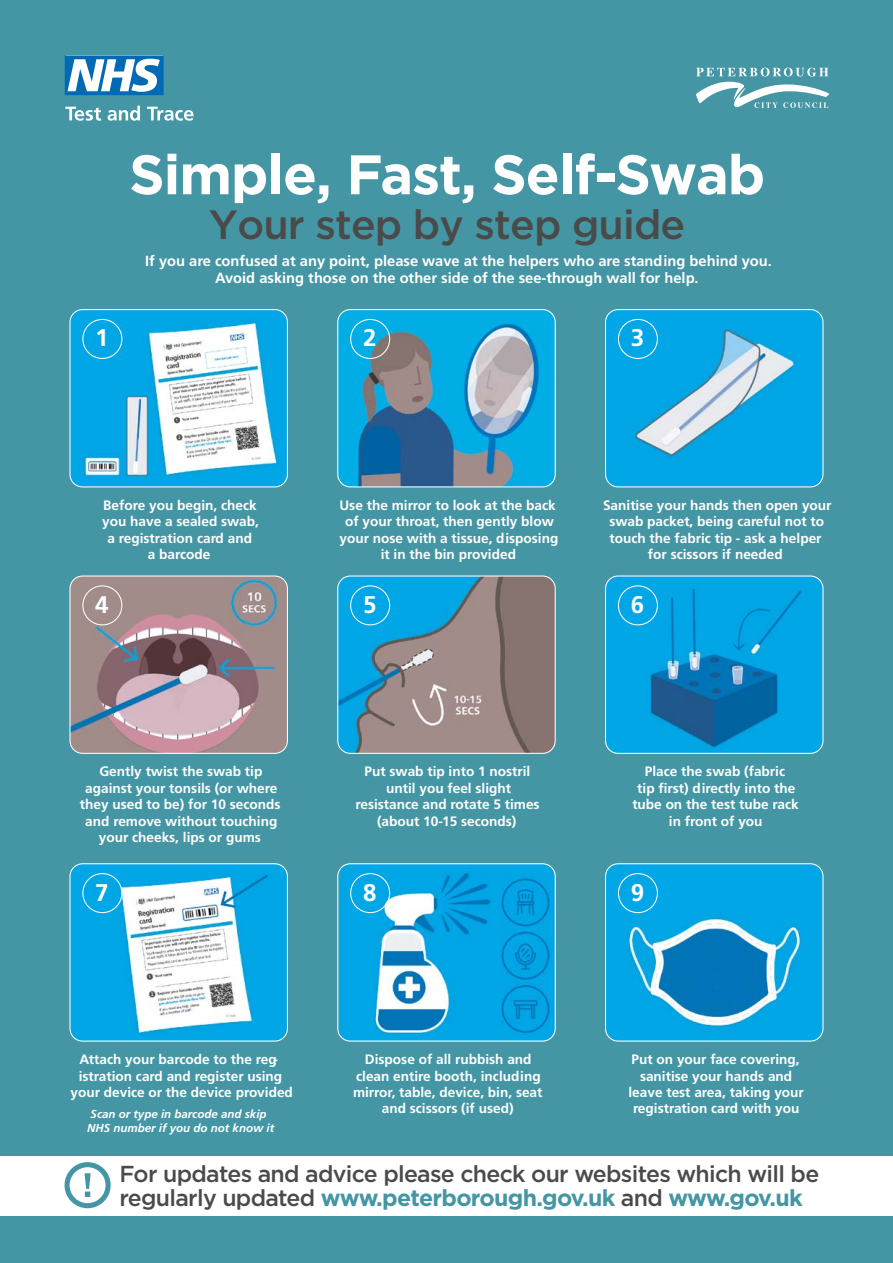
<style>
.page{position:relative;width:893px;height:1263px;background:#4496a5}
.page>*{position:absolute;margin:0;border:0;box-sizing:border-box;transform-origin:0 0}
.t1{font:700 55.5px "Gotham";letter-spacing:-.02em;color:#fff}
.t2{font:500 40.95px "Gotham";letter-spacing:-.02em;color:#4a4a49}
.t3{font:700 24.15px "Frutiger LT Std";color:#fff}
.t4{font:500 23.1px/23.5px "Gotham";letter-spacing:-.03em;color:#4a4a49}
.t5{font:700 14.7px/17.5px "Frutiger LT Std";color:#fff;text-align:center}
.t6{font:700 13.65px/16.4px "Frutiger LT Std";color:#fff;text-align:center}
.t7{font:italic 700 11.55px/13.8px "Frutiger LT Std";color:#fff;text-align:center}
.s1{font-weight:700;color:#4496a5}
</style>
<div class="page">
<img style="left:71px;top:310px;width:216px;height:177px">
<div style="left:69px;top:309px;width:219px;height:178px;border:1px solid #fff;border-radius:13px"></div>
<img style="left:71px;top:577px;width:216px;height:176px">
<div style="left:69px;top:575px;width:219px;height:179px;border:1px solid #fff;border-radius:13px"></div>
<img style="left:70px;top:865px;width:217px;height:176px">
<div style="left:69px;top:863px;width:219px;height:178px;border:1px solid #fff;border-radius:13px"></div>
<img style="left:338px;top:310px;width:217px;height:177px">
<div style="left:337px;top:309px;width:219px;height:178px;border:1px solid #fff;border-radius:13px"></div>
<img style="left:339px;top:577px;width:215px;height:175px">
<div style="left:337px;top:575px;width:219px;height:179px;border:1px solid #fff;border-radius:13px"></div>
<img style="left:340px;top:865px;width:215px;height:176px">
<div style="left:337px;top:863px;width:219px;height:178px;border:1px solid #fff;border-radius:13px"></div>
<img style="left:606px;top:310px;width:217px;height:177px">
<div style="left:605px;top:309px;width:218px;height:178px;border:1px solid #fff;border-radius:13px"></div>
<img style="left:606px;top:577px;width:217px;height:176px">
<div style="left:605px;top:575px;width:218px;height:179px;border:1px solid #fff;border-radius:13px"></div>
<img style="left:606px;top:864px;width:217px;height:177px">
<div style="left:605px;top:863px;width:218px;height:178px;border:1px solid #fff;border-radius:13px"></div>
<div style="left:82px;top:319px;width:40px;height:40px;border:1px solid #fff;border-radius:50%"></div>
<div style="left:82px;top:585px;width:40px;height:40px;border:1px solid #fff;border-radius:50%"></div>
<div style="left:82px;top:873px;width:40px;height:40px;border:1px solid #fff;border-radius:50%"></div>
<div style="left:350px;top:319px;width:40px;height:40px;border:1px solid #fff;border-radius:50%"></div>
<div style="left:350px;top:585px;width:40px;height:40px;border:1px solid #fff;border-radius:50%"></div>
<div style="left:350px;top:873px;width:40px;height:40px;border:1px solid #fff;border-radius:50%"></div>
<div style="left:618px;top:319px;width:40px;height:40px;border:1px solid #fff;border-radius:50%"></div>
<div style="left:618px;top:585px;width:40px;height:40px;border:1px solid #fff;border-radius:50%"></div>
<div style="left:618px;top:873px;width:40px;height:40px;border:1px solid #fff;border-radius:50%"></div>
<svg style="left:696px;top:68px;width:133px;height:40px"></svg>
<svg style="left:65px;top:55px;width:99px;height:40px;background:#77afd6"></svg>
<svg style="left:65px;top:107px;width:36px;height:14px"></svg>
<svg style="left:108px;top:106px;width:32px;height:15px"></svg>
<svg style="left:147px;top:107px;width:47px;height:14px"></svg>
<div style="left:0;top:1156px;width:893px;height:59px;background:#fff"></div>
<svg style="left:67px;top:1165px;width:41px;height:41px"></svg>
<svg style="left:85px;top:1173px;width:6px;height:24px"></svg>
<div style="left:65px;top:1162px;width:46px;height:46px;border:5px solid #4496a5;border-radius:50%"></div>
<h3 class="t3" style="left:95px;top:324px;width:15px">1</h3>
<h1 class="t1" style="left:129px;top:138px;width:638px">Simple, Fast, Self-Swab</h1>
<h2 class="t2" style="left:209px;top:197px;width:478px">Your step by step guide</h2>
<p class="t5" style="left:145px;top:252px;width:628px">If you are confused at any point, please wave at the helpers who are standing behind you.<br>Avoid asking those on the other side of the see-through wall for help.</p>
<h3 class="t3" style="left:363px;top:324px;width:15px">2</h3>
<h3 class="t3" style="left:631px;top:324px;width:15px">3</h3>
<p class="t6" style="left:102px;top:497px;width:158px">Before you begin, check you have a sealed swab, a registration card and<br>a barcode</p>
<h3 class="t3" style="left:95px;top:590px;width:15px">4</h3>
<p class="t6" style="left:339px;top:497px;width:220px">Use the mirror to look at the back of your throat, then gently blow your nose with a tissue, disposing it in the bin provided</p>
<h3 class="t3" style="left:363px;top:590px;width:15px">5</h3>
<p class="t6" style="left:603px;top:497px;width:230px">Sanitise your hands then open your swab packet, being careful not to touch the fabric tip - ask a helper for scissors if needed</p>
<h3 class="t3" style="left:631px;top:590px;width:15px">6</h3>
<p class="t6" style="left:80px;top:764px;width:202px">Gently twist the swab tip against your tonsils (or where they used to be) for 10 seconds and remove without touching your cheeks, lips or gums</p>
<h3 class="t3" style="left:95px;top:878px;width:15px">7</h3>
<p class="t6" style="left:71px;top:1051px;width:224px">Attach your barcode to the reg&shy;istration card and register using your device or the device provided</p>
<p class="t7" style="left:87px;top:1107px;width:189px">Scan or type in barcode and skip<br>NHS number if you do not know it</p>
<p class="t6" style="left:355px;top:764px;width:186px">Put swab tip into 1 nostril until you feel slight resistance and rotate 5 times (about 10-15 seconds)</p>
<h3 class="t3" style="left:363px;top:878px;width:15px">8</h3>
<p class="t6" style="left:353px;top:1051px;width:191px">Dispose of all rubbish and clean entire booth, including mirror, table, device, bin, seat and scissors (if used)</p>
<p class="t6" style="left:632px;top:764px;width:168px">Place the swab (fabric<br>tip first) directly into the tube on the test tube rack in front of you</p>
<h3 class="t3" style="left:631px;top:878px;width:15px">9</h3>
<p class="t6" style="left:628px;top:1051px;width:177px">Put on your face covering, sanitise your hands and leave test area, taking your registration card with you</p>
<h3 class="t4" style="left:120px;top:1162px;width:701px">For updates and advice please check our websites which will be regularly updated <span class="s1">www.peterborough.gov.uk</span> and <span class="s1">www.gov.uk</span></h3>
</div>
